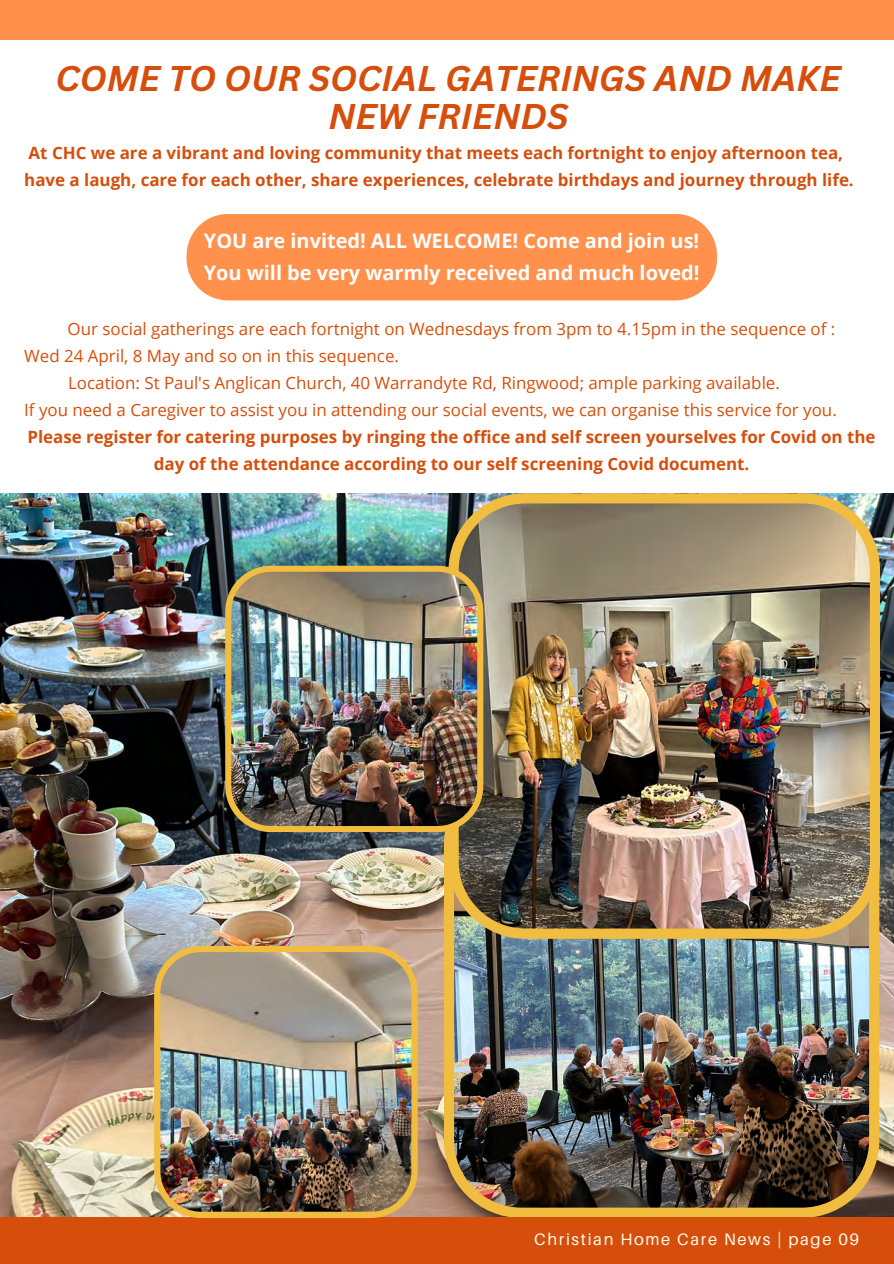
<style>
.page{position:relative;width:894px;height:1264px;background:#fff}
.page>*{position:absolute;margin:0;border:0;box-sizing:border-box;transform-origin:0 0}
.t1{font:italic 700 34.8px/38.2px "Canva Sans";color:#d64e0b;text-align:center}
.t2{font:700 19.95px/31.5px "Open Sans";color:#fff}
.t3{font:700 16.95px/27px "Open Sans";color:#d64e0b}
.t4{font:16.95px "Open Sans";color:#d64e0b}
.t5{font:16.5px "Aileron";letter-spacing:.1em;color:#fefdef}
</style>
<div class="page">
<div style="left:0;top:0;width:893px;height:39px;background:#ff914d"></div>
<img style="left:0;top:493px;width:893px;height:724px">
<img style="left:443px;top:832px;width:436px;height:385px">
<div style="left:0;top:1217px;width:893px;height:46px;background:#d64e0b"></div>
<img style="left:154px;top:945px;width:263px;height:272px">
<img style="left:448px;top:493px;width:431px;height:445px">
<img style="left:225px;top:565px;width:258px;height:267px">
<div style="left:186px;top:214px;width:530px;height:86px;background:#ff914d"></div>
<h1 class="t1" style="left:56px;top:58px;width:786px">COME TO OUR SOCIAL GATERINGS AND MAKE<br>NEW FRIENDS</h1>
<p class="t3" style="left:24px;top:139px;width:830px">At CHC we are a vibrant and loving community that meets each fortnight to enjoy afternoon tea, have a laugh, care for each other, share experiences, celebrate birthdays and journey through life.</p>
<p class="t2" style="left:204px;top:224px;width:497px">YOU are invited! ALL WELCOME! Come and join us!<br>You will be very warmly received and much loved!</p>
<p class="t4" style="left:68px;top:316px;width:769px">Our social gatherings are each fortnight on Wednesdays from 3pm to 4.15pm in the sequence of :</p>
<p class="t4" style="left:24px;top:343px;width:376px">Wed 24 April, 8 May and so on in this sequence.</p>
<p class="t4" style="left:68px;top:370px;width:713px">Location: St Paul's Anglican Church, 40 Warrandyte Rd, Ringwood; ample parking available.</p>
<p class="t4" style="left:24px;top:397px;width:813px">If you need a Caregiver to assist you in attending our social events, we can organise this service for you.</p>
<p class="t3" style="left:28px;top:423px;width:849px;text-align:center">Please register for catering purposes by ringing the office and self screen yourselves for Covid on the day of the attendance according to our self screening Covid document.</p>
<p class="t5" style="left:534px;top:1229px;width:326px">Christian Home Care News | page 09</p>
</div>
